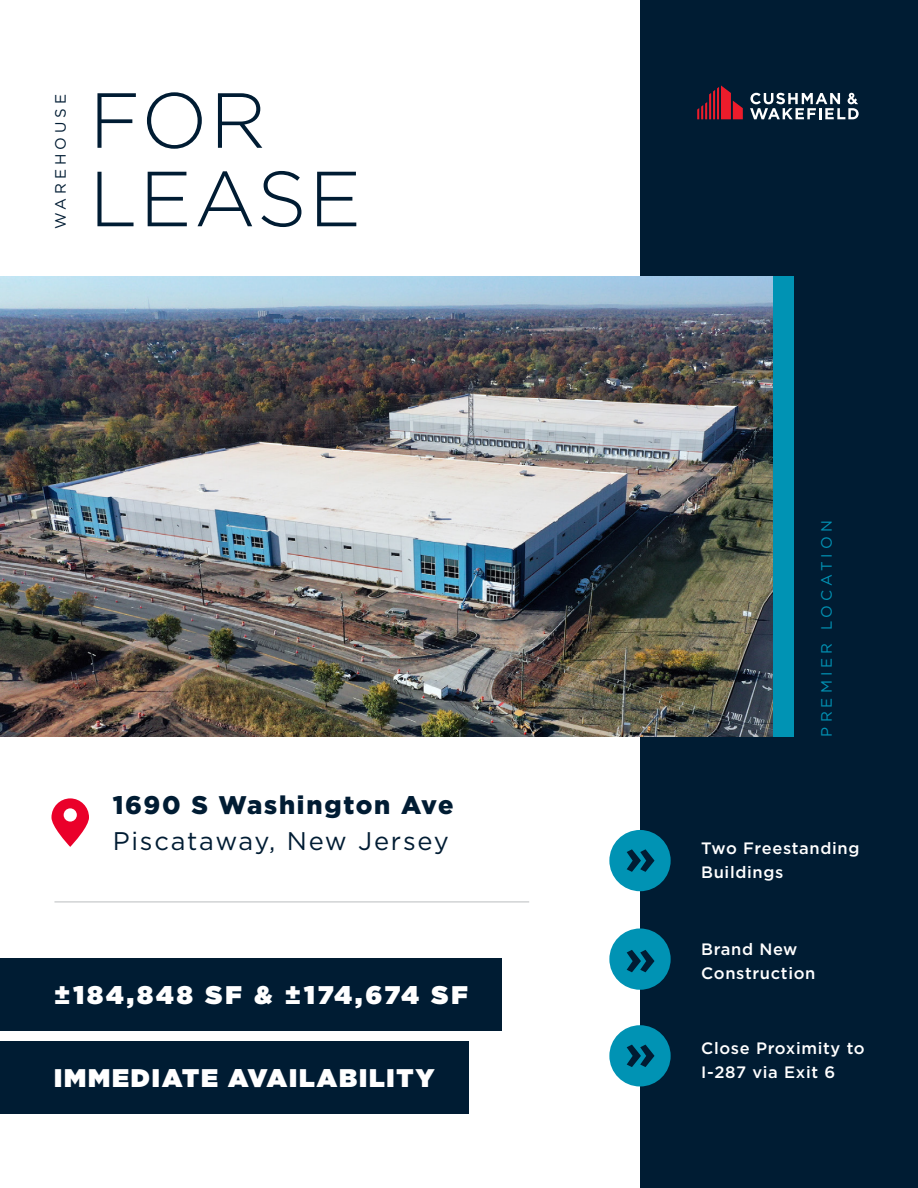
<style>
.page{position:relative;width:918px;height:1188px;background:#fff}
.page>*{position:absolute;margin:0;border:0;box-sizing:border-box;transform-origin:0 0}
.t1{font:300 77.85px/78.4px "Gotham";letter-spacing:.03em;color:#001c33}
.t2{font:900 25.5px "Gotham";letter-spacing:.12em;color:#fff}
.t3{font:900 25.5px "Gotham";letter-spacing:.075em;color:#fff}
.t4{font:25.5px "Gotham";letter-spacing:.07em;color:#001c33}
.t5{font:900 25.5px "Gotham";letter-spacing:.07em;color:#001c33}
.t6{font:500 16.5px/24px "Gotham";letter-spacing:.04em;color:#fff}
.t7{font:15px "Gotham";letter-spacing:.27em;color:#0092b4}
.t8{font:15px "Gotham";letter-spacing:.27em;color:#001c33}
</style>
<div class="page">
<hr style="left:54px;top:901px;width:475px;height:2px;background:#d1d3d4">
<div style="left:0;top:958px;width:502px;height:72px;background:#001c33"></div>
<div style="left:0;top:1041px;width:468px;height:72px;background:#001c33"></div>
<div style="left:640px;top:0;width:278px;height:1188px;background:#001c33"></div>
<svg style="left:697px;top:85px;width:46px;height:34px"></svg>
<svg style="left:750px;top:93px;width:109px;height:26px"></svg>
<div style="left:609px;top:928px;width:62px;height:62px;background:#0093b4;border-radius:50%"></div>
<div style="left:609px;top:830px;width:62px;height:61px;background:#0093b4;border-radius:50%"></div>
<div style="left:609px;top:1025px;width:62px;height:61px;background:#0093b4;border-radius:50%"></div>
<svg style="left:51px;top:798px;width:38px;height:49px"></svg>
<img style="left:0;top:276px;width:773px;height:461px">
<svg style="left:627px;top:1045px;width:27px;height:22px"></svg>
<svg style="left:627px;top:950px;width:27px;height:22px"></svg>
<svg style="left:627px;top:849px;width:27px;height:23px"></svg>
<div style="left:773px;top:276px;width:20px;height:461px;background:#0093b4"></div>
<p class="t8" style="left:51px;top:229px;width:137px;rotate:-90deg">WAREHOUSE</p>
<h1 class="t1" style="left:89px;top:79px;width:273px">FOR<br>LEASE</h1>
<h2 class="t5" style="left:113px;top:787px;width:342px">1690 S Washington Ave</h2>
<h2 class="t4" style="left:113px;top:824px;width:338px">Piscataway, New Jersey</h2>
<h2 class="t2" style="left:54px;top:977px;width:415px">±184,848 SF &amp; ±174,674 SF</h2>
<h2 class="t3" style="left:54px;top:1060px;width:382px">IMMEDIATE AVAILABILITY</h2>
<p class="t7" style="left:817px;top:737px;width:217px;rotate:-90deg">PREMIER LOCATION</p>
<p class="t6" style="left:701px;top:836px;width:160px">Two Freestanding<br>Buildings</p>
<p class="t6" style="left:701px;top:937px;width:116px">Brand New<br>Construction</p>
<p class="t6" style="left:701px;top:1036px;width:165px">Close Proximity to<br>I-287 via Exit 6</p>
</div>
